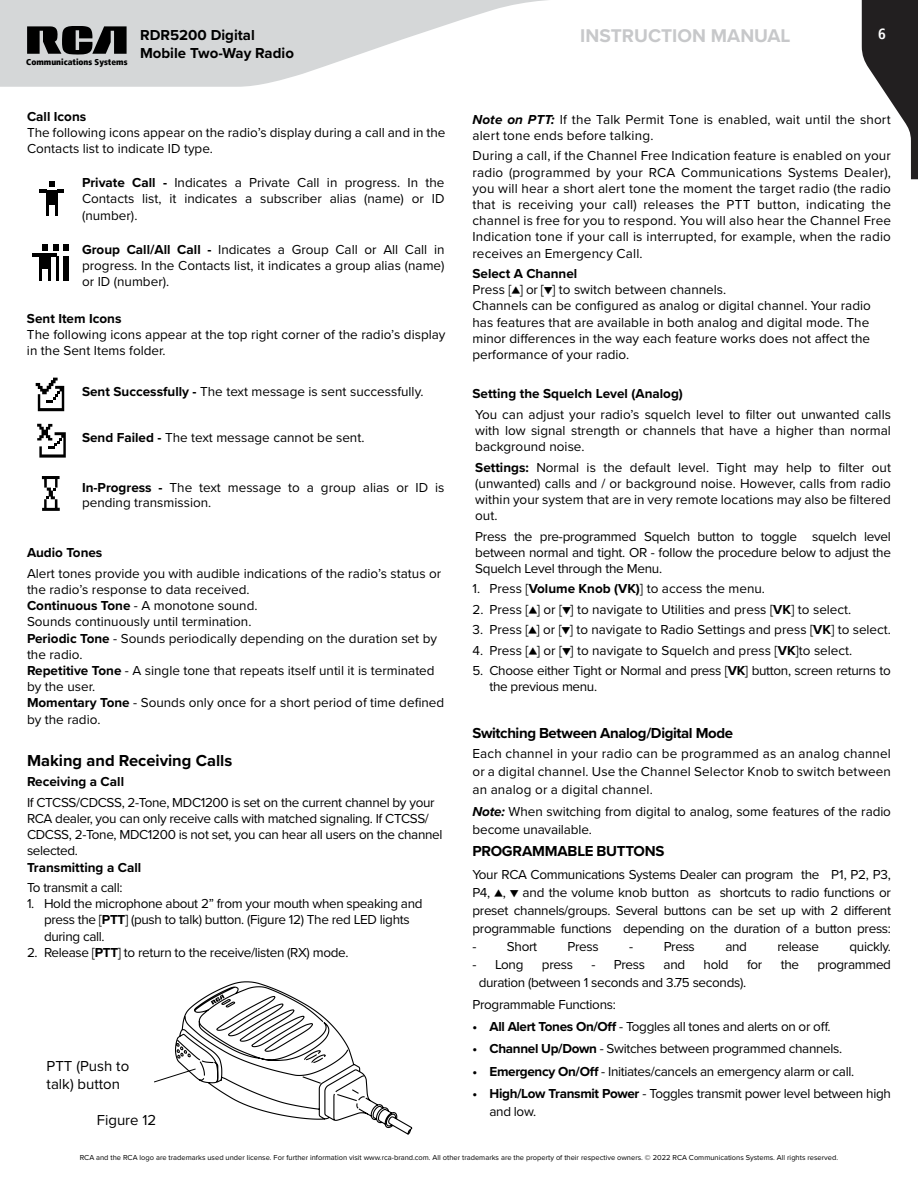
<style>
.page{position:relative;width:918px;height:1188px;background:#fff}
.page>*{position:absolute;margin:0;border:0;box-sizing:border-box;transform-origin:0 0}
.t1{font:700 19.05px "Proxima Nova";color:#c7c8ca}
.t2{font:700 16.5px "Proxima Nova";color:#000}
.t3{font:700 15px "Proxima Nova";letter-spacing:-.02em;color:#000}
.t4{font:700 15px/18px "Proxima Nova";color:#000}
.t5{font:15px/18px "Proxima Nova";color:#000}
.t6{font:700 condensed 15px "Frutiger LT";color:#fff}
.t7{font:13.5px/16.2px "Proxima Nova";color:#000;text-align:justify}
.t8{font:13.5px/16.2px "Proxima Nova";letter-spacing:-.025em;color:#000}
.t9{font:700 13.5px "Proxima Nova";color:#000}
.t10{font:900 condensed 8.55px "Frutiger LT";color:#000}
.t11{font:7.5px "Proxima Nova";color:#000}
.s1{font-weight:700}
.s2{font-weight:700;font-style:italic}
</style>
<div class="page">
<svg style="left:862px;top:0;width:56px;height:179px"></svg>
<svg style="left:0;top:0;width:547px;height:87px;fill:#d5d7d8"></svg>
<svg style="left:27px;top:26px;width:100px;height:29px;background:#3d3d3d"></svg>
<svg style="left:46px;top:204px;width:3px;height:12px"></svg>
<svg style="left:55px;top:204px;width:3px;height:12px"></svg>
<svg style="left:40px;top:181px;width:23px;height:12px"></svg>
<div style="left:46px;top:190px;width:12px;height:14px;background:#000"></div>
<div style="left:63px;top:256px;width:5px;height:24px;background:#000"></div>
<svg style="left:39px;top:269px;width:3px;height:11px"></svg>
<svg style="left:48px;top:269px;width:2px;height:11px"></svg>
<hr style="left:57px;top:256px;width:2px;height:25px;background:#000">
<svg style="left:32px;top:244px;width:36px;height:12px"></svg>
<div style="left:39px;top:253px;width:11px;height:16px;background:#000"></div>
<svg style="left:36px;top:378px;width:28px;height:33px"></svg>
<svg style="left:37px;top:424px;width:29px;height:34px"></svg>
<svg style="left:42px;top:476px;width:18px;height:35px"></svg>
<svg style="left:154px;top:981px;width:259px;height:154px"></svg>
<p class="t10" style="left:26px;top:57px;width:103px">Communications Systems</p>
<p class="t4" style="left:140px;top:26px;width:155px">RDR5200 Digital<br>Mobile Two-Way Radio</p>
<h1 class="t1" style="left:580px;top:21px;width:212px">INSTRUCTION MANUAL</h1>
<p class="t6" style="left:878px;top:25px;width:9px">6</p>
<p class="t9" style="left:27px;top:106px;width:61px">Call Icons</p>
<p class="t7" style="left:27px;top:124px;width:420px">The following icons appear on the radio’s display during a call and in the<br>Contacts list to indicate ID type.</p>
<p class="t7" style="left:82px;top:174px;width:364px"><span class="s1">Private Call -</span> Indicates a Private Call in progress. In the Contacts list, it indicates a subscriber alias (name) or ID (number).</p>
<p class="t7" style="left:82px;top:240px;width:364px"><span class="s1">Group Call/All Call -</span> Indicates a Group Call or All Call in progress. In the Contacts list, it indicates a group alias (name) or ID (number).</p>
<p class="t9" style="left:27px;top:309px;width:96px">Sent Item Icons</p>
<p class="t7" style="left:27px;top:326px;width:420px">The following icons appear at the top right corner of the radio’s display in the Sent Items folder.</p>
<p class="t7" style="left:82px;top:383px;width:343px"><span class="s1">Sent Successfully -</span> The text message is sent successfully.</p>
<p class="t7" style="left:82px;top:429px;width:284px"><span class="s1">Send Failed -</span> The text message cannot be sent.</p>
<p class="t7" style="left:82px;top:479px;width:364px;line-height:15.8px"><span class="s1">In-Progress -</span> The text message to a group alias or ID is pending transmission.</p>
<p class="t9" style="left:27px;top:543px;width:77px">Audio Tones</p>
<p class="t7" style="left:27px;top:565px;width:419px;text-align:left">Alert tones provide you with audible indications of the radio’s status or the radio’s response to data received.<br><span class="s1">Continuous Tone</span> - A monotone sound.<br>Sounds continuously until termination.<br><span class="s1">Periodic Tone</span> - Sounds periodically depending on the duration set by the radio.<br><span class="s1">Repetitive Tone</span> - A single tone that repeats itself until it is terminated by the user.<br><span class="s1">Momentary Tone</span> - Sounds only once for a short period of time defined by the radio.</p>
<p class="t2" style="left:27px;top:748px;width:207px">Making and Receiving Calls</p>
<p class="t9" style="left:27px;top:772px;width:99px">Receiving a Call</p>
<p class="t8" style="left:27px;top:794px;width:417px">If CTCSS/CDCSS, 2-Tone, MDC1200 is set on the current channel by your RCA dealer, you can only receive calls with matched signaling. If CTCSS/ CDCSS, 2-Tone, MDC1200 is not set, you can hear all users on the channel selected.</p>
<p class="t9" style="left:27px;top:857px;width:116px">Transmitting a Call</p>
<p class="t8" style="left:27px;top:879px;width:97px">To transmit a call:</p>
<p class="t8" style="left:44px;top:895px;width:380px;text-indent:-17px">1. Hold the microphone about 2” from your mouth when speaking and press the [<span class="s1">PTT</span>] (push to talk) button. (Figure 12) The red LED lights during call.</p>
<p class="t8" style="left:27px;top:944px;width:323px">2. Release [<span class="s1">PTT</span>] to return to the receive/listen (RX) mode.</p>
<p class="t5" style="left:47px;top:1057px;width:84px">PTT (Push to talk) button</p>
<p class="t5" style="left:97px;top:1110px;width:61px">Figure 12</p>
<p class="t7" style="left:472px;top:110px;width:420px"><span class="s2">Note on PTT:</span> If the Talk Permit Tone is enabled, wait until the short alert tone ends before talking.</p>
<p class="t7" style="left:472px;top:147px;width:420px">During a call, if the Channel Free Indication feature is enabled on your radio (programmed by your RCA Communications Systems Dealer), you will hear a short alert tone the moment the target radio (the radio that is receiving your call) releases the PTT button, indicating the channel is free for you to respond. You will also hear the Channel Free Indication tone if your call is interrupted, for example, when the radio receives an Emergency Call.</p>
<p class="t9" style="left:472px;top:263px;width:106px">Select A Channel</p>
<p class="t7" style="left:472px;top:281px;width:400px;text-align:left">Press [▲] or [▼] to switch between channels.<br>Channels can be configured as analog or digital channel. Your radio has features that are available in both analog and digital mode. The minor differences in the way each feature works does not affect the performance of your radio.</p>
<p class="t9" style="left:472px;top:384px;width:212px">Setting the Squelch Level (Analog)</p>
<p class="t7" style="left:475px;top:405px;width:417px">You can adjust your radio’s squelch level to filter out unwanted calls with low signal strength or channels that have a higher than normal background noise.</p>
<p class="t7" style="left:475px;top:458px;width:417px"><span class="s1">Settings:</span> Normal is the default level. Tight may help to filter out (unwanted) calls and / or background noise. However, calls from radio within your system that are in very remote locations may also be filtered out.</p>
<p class="t7" style="left:475px;top:527px;width:417px">Press the pre-programmed Squelch button to toggle squelch level between normal and tight. OR - follow the procedure below to adjust the Squelch Level through the Menu.</p>
<p class="t7" style="left:472px;top:580px;width:294px">1. Press [<span class="s1">Volume Knob (VK)</span>] to access the menu.</p>
<p class="t7" style="left:472px;top:601px;width:380px">2. Press [▲] or [▼] to navigate to Utilities and press [<span class="s1">VK</span>] to select.</p>
<p class="t7" style="left:472px;top:621px;width:420px">3. Press [▲] or [▼] to navigate to Radio Settings and press [<span class="s1">VK</span>] to select.</p>
<p class="t7" style="left:472px;top:642px;width:381px">4. Press [▲] or [▼] to navigate to Squelch and press [<span class="s1">VK</span>]to select.</p>
<p class="t8" style="left:490px;top:662px;width:403px;text-indent:-17px">5. Choose either Tight or Normal and press [<span class="s1">VK</span>] button, screen returns to the previous menu.</p>
<p class="t3" style="left:472px;top:722px;width:262px">Switching Between Analog/Digital Mode</p>
<p class="t7" style="left:472px;top:744px;width:420px;line-height:18px">Each channel in your radio can be programmed as an analog channel or a digital channel. Use the Channel Selector Knob to switch between an analog or a digital channel.</p>
<p class="t7" style="left:472px;top:802px;width:420px;line-height:18px"><span class="s2">Note:</span> When switching from digital to analog, some features of the radio become unavailable.</p>
<p class="t3" style="left:472px;top:840px;width:193px">PROGRAMMABLE BUTTONS</p>
<p class="t7" style="left:472px;top:865px;width:420px;line-height:18px">Your RCA Communications Systems Dealer can program the P1, P2, P3, P4, ▲, ▼ and the volume knob button as shortcuts to radio functions or preset channels/groups. Several buttons can be set up with 2 different programmable functions depending on the duration of a button press:</p>
<p class="t7" style="left:472px;top:937px;width:66px">- Short</p>
<p class="t7" style="left:568px;top:937px;width:33px">Press</p>
<p class="t7" style="left:629px;top:937px;width:67px">- Press</p>
<p class="t7" style="left:725px;top:937px;width:23px">and</p>
<p class="t8" style="left:777px;top:937px;width:43px">release</p>
<p class="t8" style="left:850px;top:937px;width:43px">quickly.</p>
<p class="t7" style="left:472px;top:955px;width:53px">- Long</p>
<p class="t7" style="left:542px;top:955px;width:33px">press</p>
<p class="t7" style="left:591px;top:955px;width:55px">- Press</p>
<p class="t7" style="left:664px;top:955px;width:23px">and</p>
<p class="t7" style="left:704px;top:955px;width:26px">hold</p>
<p class="t7" style="left:747px;top:955px;width:17px">for</p>
<p class="t7" style="left:781px;top:955px;width:20px">the</p>
<p class="t8" style="left:818px;top:955px;width:75px">programmed</p>
<p class="t8" style="left:472px;top:970px;width:275px;line-height:22.2px;text-indent:6px">duration (between 1 seconds and 3.75 seconds).<br>Programmable Functions:</p>
<p class="t8" style="left:472px;top:1018px;width:360px"><span class="s1">• All Alert Tones On/Off</span> - Toggles all tones and alerts on or off.</p>
<p class="t8" style="left:472px;top:1040px;width:371px"><span class="s1">• Channel Up/Down</span> - Switches between programmed channels.</p>
<p class="t8" style="left:472px;top:1062px;width:383px"><span class="s1">• Emergency On/Off</span> - Initiates/cancels an emergency alarm or call.</p>
<p class="t8" style="left:490px;top:1084px;width:403px;line-height:18px;text-indent:-17px"><span class="s1">• High/Low Transmit Power</span> - Toggles transmit power level between high and low.</p>
<p class="t11" style="left:80px;top:1152px;width:760px">RCA and the RCA logo are trademarks used under license. For further information visit www.rca-brand.com. All other trademarks are the property of their respective owners. © 2022 RCA Communications Systems. All rights reserved.</p>
</div>
